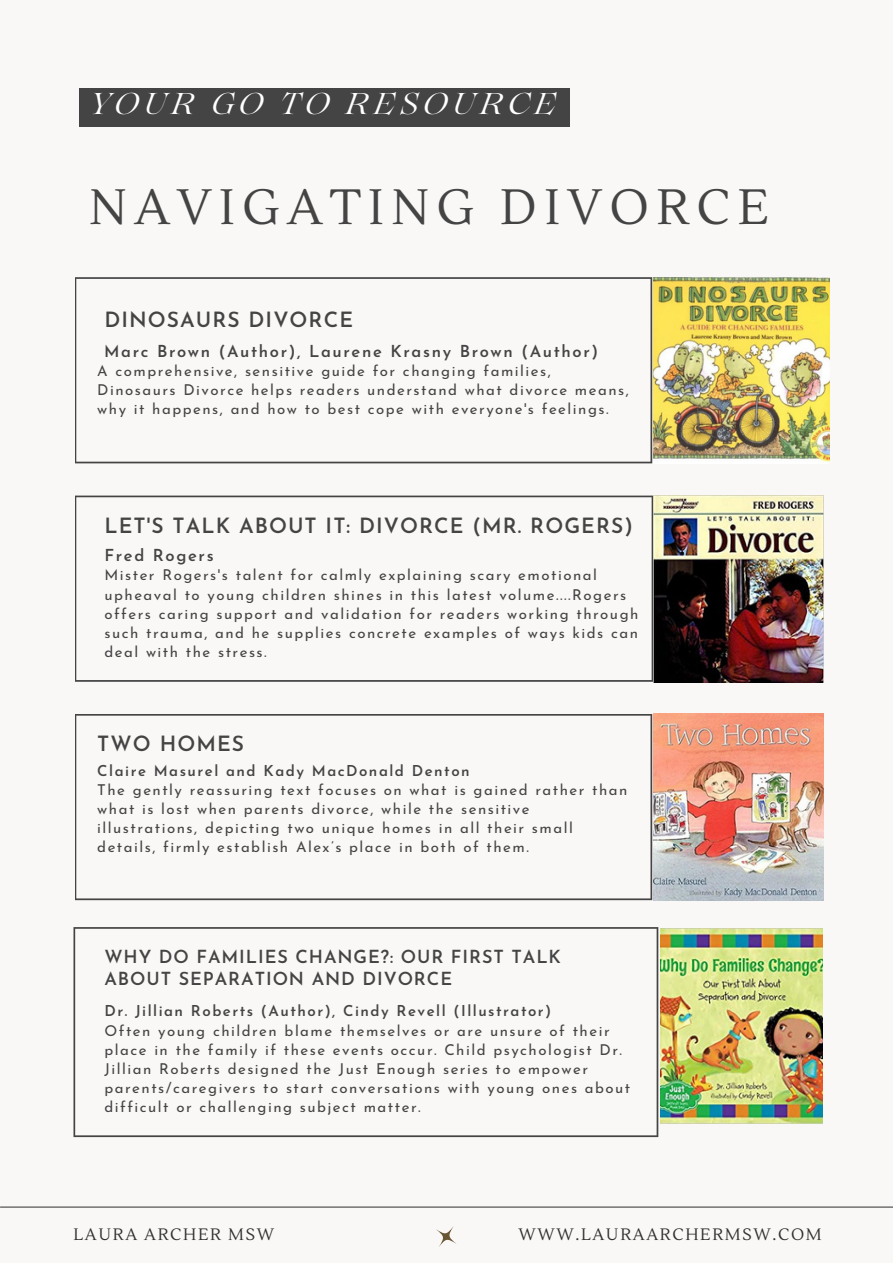
<style>
.page{position:relative;width:893px;height:1264px;background:#fff}
.page>*{position:absolute;margin:0;border:0;box-sizing:border-box;transform-origin:0 0}
.t1{font:49.5px "Lustria";letter-spacing:.15em;color:#444}
.t2{font:italic 30px "Lovelace";letter-spacing:.15em;color:#fff}
.t3{font:600 21px "Josefin Sans";letter-spacing:.05em;color:#444}
.t4{font:600 18px/21.3px "Josefin Sans";letter-spacing:.05em;color:#444}
.t5{font:600 16.5px "Josefin Sans";letter-spacing:.1em;color:#444}
.t6{font:16.5px "Lustria";letter-spacing:.1em;color:#303030}
.t7{font:15px/19px "Josefin Sans";letter-spacing:.1em;color:#444}
.t8{font:600 15px "Josefin Sans";letter-spacing:.1em;color:#444}
</style>
<div class="page">
<div style="left:0;top:0;width:892px;height:1262px;background:#faf8f6"></div>
<svg style="left:75px;top:714px;width:577px;height:186px"></svg>
<svg style="left:75px;top:495px;width:578px;height:186px"></svg>
<img style="left:653px;top:277px;width:176px;height:185px">
<img style="left:653px;top:714px;width:170px;height:186px">
<img style="left:653px;top:495px;width:170px;height:187px">
<img style="left:661px;top:928px;width:161px;height:195px">
<svg style="left:436px;top:1226px;width:21px;height:21px"></svg>
<hr style="left:0;top:1206px;width:892px;height:1px;background:#444">
<div style="left:80px;top:88px;width:490px;height:39px;background:#444"></div>
<svg style="left:75px;top:277px;width:577px;height:186px"></svg>
<svg style="left:73px;top:927px;width:585px;height:210px"></svg>
<h2 class="t2" style="left:89px;top:93px;width:468px">YOUR GO TO RESOURCE</h2>
<h1 class="t1" style="left:89px;top:177px;width:681px">NAVIGATING DIVORCE</h1>
<h3 class="t3" style="left:104px;top:311px;width:250px">DINOSAURS DIVORCE</h3>
<p class="t5" style="left:104px;top:344px;width:495px">Marc Brown (Author), Laurene Krasny Brown (Author)</p>
<p class="t7" style="left:97px;top:363px;width:533px">A comprehensive, sensitive guide for changing families,<br>Dinosaurs Divorce helps readers understand what divorce means, why it happens, and how to best cope with everyone's feelings.</p>
<h3 class="t3" style="left:104px;top:517px;width:530px">LET'S TALK ABOUT IT: DIVORCE (MR. ROGERS)</h3>
<p class="t5" style="left:104px;top:549px;width:111px">Fred Rogers</p>
<p class="t7" style="left:104px;top:567px;width:535px">Mister Rogers's talent for calmly explaining scary emotional upheaval to young children shines in this latest volume....Rogers offers caring support and validation for readers working through such trauma, and he supplies concrete examples of ways kids can deal with the stress.</p>
<h3 class="t3" style="left:97px;top:735px;width:148px">TWO HOMES</h3>
<p class="t8" style="left:97px;top:764px;width:374px">Claire Masurel and Kady MacDonald Denton</p>
<p class="t7" style="left:97px;top:781px;width:531px">The gently reassuring text focuses on what is gained rather than what is lost when parents divorce, while the sensitive illustrations, depicting two unique homes in all their small details, firmly establish Alex’s place in both of them.</p>
<p class="t4" style="left:104px;top:948px;width:458px">WHY DO FAMILIES CHANGE?: OUR FIRST TALK<br>ABOUT SEPARATION AND DIVORCE</p>
<p class="t8" style="left:104px;top:1005px;width:448px">Dr. Jillian Roberts (Author), Cindy Revell (Illustrator)</p>
<p class="t7" style="left:104px;top:1022px;width:527px">Often young children blame themselves or are unsure of their place in the family if these events occur. Child psychologist Dr.<br>Jillian Roberts designed the Just Enough series to empower parents/caregivers to start conversations with young ones about difficult or challenging subject matter.</p>
<p class="t6" style="left:73px;top:1224px;width:202px">LAURA ARCHER MSW</p>
<p class="t6" style="left:518px;top:1224px;width:305px">WWW.LAURAARCHERMSW.COM</p>
</div>
